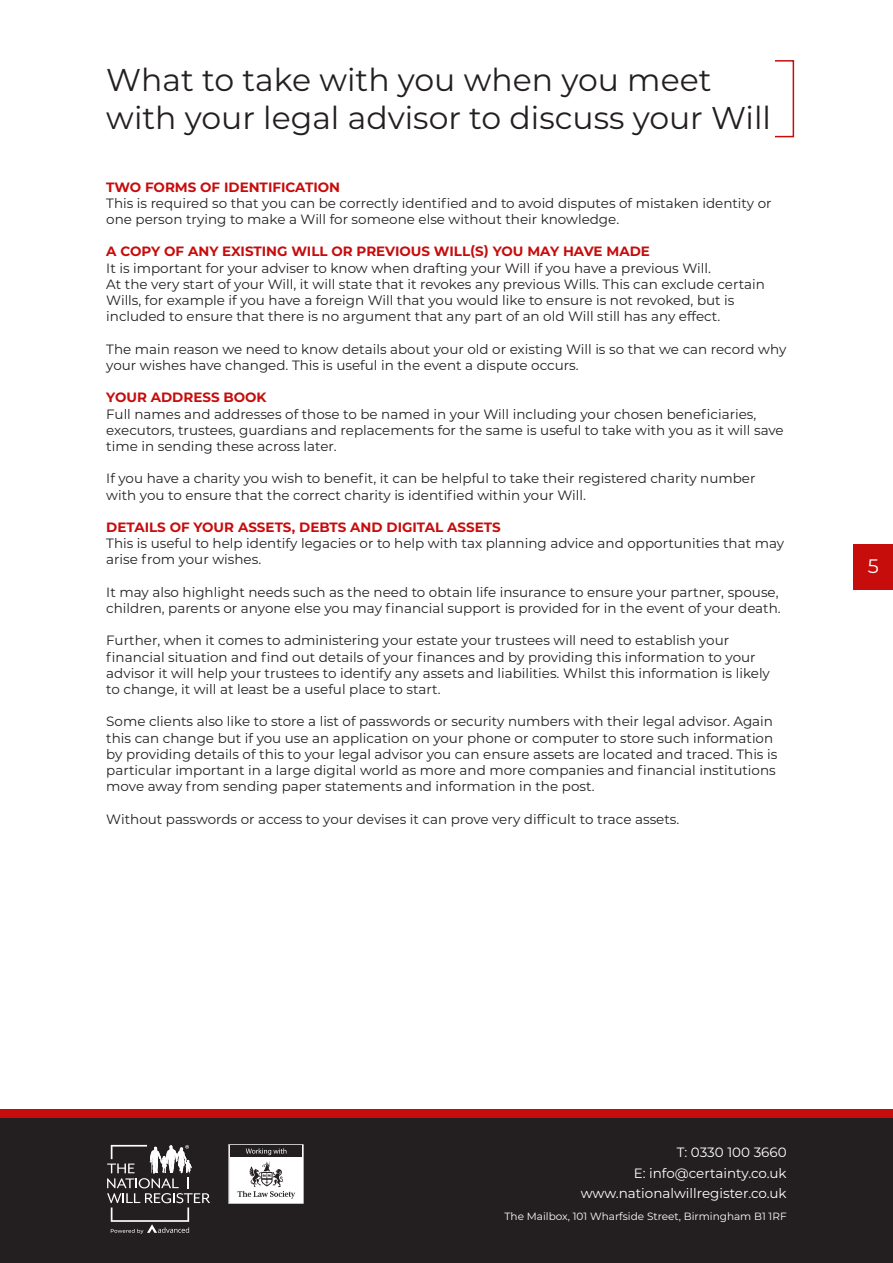
<style>
.page{position:relative;width:893px;height:1263px;background:#fff}
.page>*{position:absolute;margin:0;border:0;box-sizing:border-box;transform-origin:0 0}
.page_number{font:31.5px/37.8px "Montserrat";color:#231f20}
.t1{font:19.5px "Montserrat";color:#fff}
.page_number-2{font:13.5px/16.2px "Montserrat";color:#231f20}
.page_number-3{font:700 13.5px "Montserrat";color:#c70c0c}
.t2{font:13.5px/20.4px "Montserrat";color:#fff;text-align:right}
.t3{font:10.5px "Montserrat";color:#fff}
</style>
<div class="page">
<div style="left:854px;top:544px;width:39px;height:45px;background:#c70c0c"></div>
<div style="left:0;top:1117px;width:893px;height:146px;background:#231f20"></div>
<svg style="left:107px;top:1145px;width:103px;height:89px"></svg>
<svg style="left:229px;top:1144px;width:75px;height:60px"></svg>
<div style="left:0;top:1109px;width:893px;height:8px;background:#c70c0c"></div>
<div style="left:684px;top:60px;width:110px;height:77px;border:2px solid #c70c0c"></div>
<div style="left:658px;top:36px;width:117px;height:118px;background:#fff"></div>
<p class="page_number" style="left:106px;top:60px;width:666px">What to take with you when you meet with your legal advisor to discuss your Will</p>
<p class="page_number-3" style="left:106px;top:177px;width:235px">TWO FORMS OF IDENTIFICATION</p>
<p class="page_number-2" style="left:106px;top:194px;width:667px">This is required so that you can be correctly identified and to avoid disputes of mistaken identity or one person trying to make a Will for someone else without their knowledge.</p>
<p class="page_number-3" style="left:106px;top:242px;width:545px">A COPY OF ANY EXISTING WILL OR PREVIOUS WILL(S) YOU MAY HAVE MADE</p>
<p class="page_number-2" style="left:106px;top:259px;width:606px">It is important for your adviser to know when drafting your Will if you have a previous Will.</p>
<p class="page_number-2" style="left:106px;top:275px;width:660px">At the very start of your Will, it will state that it revokes any previous Wills. This can exclude certain<br>Wills, for example if you have a foreign Will that you would like to ensure is not revoked, but is included to ensure that there is no argument that any part of an old Will still has any effect.</p>
<p class="page_number-2" style="left:106px;top:340px;width:682px">The main reason we need to know details about your old or existing Will is so that we can record why your wishes have changed. This is useful in the event a dispute occurs.</p>
<p class="page_number-3" style="left:106px;top:388px;width:162px">YOUR ADDRESS BOOK</p>
<p class="page_number-2" style="left:106px;top:405px;width:679px">Full names and addresses of those to be named in your Will including your chosen beneficiaries, executors, trustees, guardians and replacements for the same is useful to take with you as it will save time in sending these across later.</p>
<p class="page_number-2" style="left:106px;top:470px;width:651px">If you have a charity you wish to benefit, it can be helpful to take their registered charity number with you to ensure that the correct charity is identified within your Will.</p>
<p class="page_number-3" style="left:106px;top:517px;width:396px">DETAILS OF YOUR ASSETS, DEBTS AND DIGITAL ASSETS</p>
<p class="page_number-2" style="left:106px;top:535px;width:679px">This is useful to help identify legacies or to help with tax planning advice and opportunities that may arise from your wishes.</p>
<p class="page_number-2" style="left:106px;top:583px;width:676px">It may also highlight needs such as the need to obtain life insurance to ensure your partner, spouse, children, parents or anyone else you may financial support is provided for in the event of your death.</p>
<p class="page_number-2" style="left:106px;top:632px;width:665px">Further, when it comes to administering your estate your trustees will need to establish your financial situation and find out details of your finances and by providing this information to your advisor it will help your trustees to identify any assets and liabilities. Whilst this information is likely to change, it will at least be a useful place to start.</p>
<p class="page_number-2" style="left:106px;top:713px;width:672px">Some clients also like to store a list of passwords or security numbers with their legal advisor. Again this can change but if you use an application on your phone or computer to store such information by providing details of this to your legal advisor you can ensure assets are located and traced. This is particular important in a large digital world as more and more companies and financial institutions move away from sending paper statements and information in the post.</p>
<p class="page_number-2" style="left:106px;top:810px;width:575px">Without passwords or access to your devises it can prove very difficult to trace assets.</p>
<h2 class="t1" style="left:868px;top:553px;width:13px">5</h2>
<p class="t2" style="left:581px;top:1142px;width:207px">T: 0330 100 3660<br>E: info@certainty.co.uk www.nationalwillregister.co.uk</p>
<p class="t3" style="left:505px;top:1208px;width:284px">The Mailbox, 101 Wharfside Street, Birmingham B1 1RF</p>
</div>
